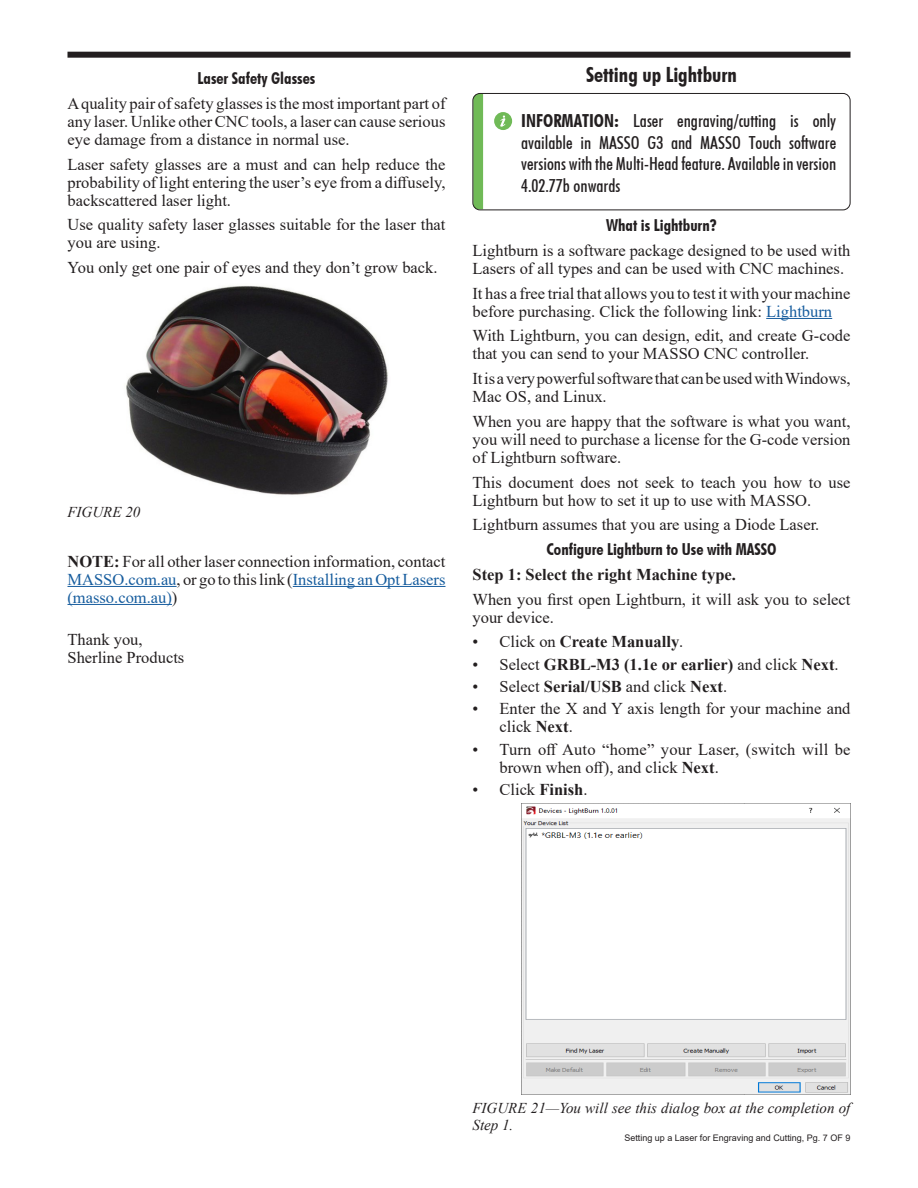
<style>
.page{position:relative;width:918px;height:1188px;background:#fff}
.page>*{position:absolute;margin:0;border:0;box-sizing:border-box;transform-origin:0 0}
.Subhead_1{font:21px "Futuri Condensed Bold SWFTE";color:#231f20}
.Info-Warning_text{font:18px/21.6px "Futuri Condensed Regular SWFTE";color:#231f20;text-align:justify}
.Body_text{font:16.5px/18px "Times New Roman";color:#231f20}
.bullets_indent{font:16.5px/18px "Times New Roman";color:#231f20}
.Subhead_2{font:16.5px "Futuri Condensed Bold SWFTE";color:#231f20}
.bullets_indent-2{font:700 16.5px "Times New Roman";color:#231f20}
.Body_text-2{font:700 16.5px "Times New Roman";color:#231f20}
.Thank_you{font:16.5px "Times New Roman";color:#231f20}
.t1{font:italic 15px/16.5px "Times New Roman";color:#231f20}
.t2{font:9px "Arial";color:#231f20}
.s1{font-weight:700}
.s2{color:#175d9e}
.s3{font-family:"Futuri Condensed Bold SWFTE"}
.s4{font-weight:400}
</style>
<div class="page">
<hr style="left:68px;top:586px;width:109px;height:1px;background:#175d9e">
<hr style="left:293px;top:586px;width:152px;height:1px;background:#175d9e">
<hr style="left:68px;top:604px;width:104px;height:1px;background:#175d9e">
<img style="left:126px;top:285px;width:262px;height:210px">
<hr style="left:766px;top:318px;width:66px;height:1px;background:#175d9e">
<svg style="left:473px;top:95px;width:10px;height:114px"></svg>
<div style="left:494px;top:112px;width:18px;height:18px;background:#70ba57;border-radius:50%"></div>
<svg style="left:500px;top:115px;width:5px;height:12px"></svg>
<div style="left:472px;top:93px;width:378px;height:117px;border:1px solid #231f20;border-radius:7px"></div>
<img style="left:521px;top:803px;width:329px;height:291px">
<div style="left:68px;top:52px;width:782px;height:6px;background:#231f20"></div>
<p class="Subhead_2" style="left:198px;top:68px;width:119px">Laser Safety Glasses</p>
<p class="Body_text" style="left:68px;top:94px;width:380px;text-align:justify">A quality pair of safety glasses is the most important part of any laser. Unlike other CNC tools, a laser can cause serious eye damage from a distance in normal use.</p>
<p class="Body_text" style="left:68px;top:155px;width:380px;text-align:justify">Laser safety glasses are a must and can help reduce the probability of light entering the user’s eye from a diffusely, backscattered laser light.</p>
<p class="Body_text" style="left:68px;top:215px;width:380px">Use quality safety laser glasses suitable for the laser that you are using.</p>
<p class="Body_text" style="left:68px;top:258px;width:372px">You only get one pair of eyes and they don’t grow back.</p>
<p class="t1" style="left:68px;top:504px;width:74px">FIGURE 20</p>
<p class="Body_text" style="left:68px;top:552px;width:380px;text-align:justify"><span class="s1">NOTE:</span> For all other laser connection information, contact <span class="s2">MASSO.com.au</span>, or go to this link (<span class="s2">Installing an Opt Lasers (masso.com.au)</span>)</p>
<p class="Thank_you" style="left:68px;top:628px;width:77px">Thank you,</p>
<p class="Thank_you" style="left:68px;top:646px;width:118px">Sherline Products</p>
<p class="Subhead_1" style="left:586px;top:61px;width:152px">Setting up Lightburn</p>
<p class="Info-Warning_text" style="left:521px;top:110px;width:316px"><span class="s3">INFORMATION:</span> Laser engraving/cutting is only available in MASSO G3 and MASSO Touch software versions with the Multi-Head feature. Available in version 4.02.77b onwards</p>
<p class="Subhead_2" style="left:606px;top:214px;width:112px">What is Lightburn?</p>
<p class="Body_text" style="left:472px;top:241px;width:380px">Lightburn is a software package designed to be used with<br>Lasers of all types and can be used with CNC machines.</p>
<p class="Body_text" style="left:472px;top:284px;width:380px">It has a free trial that allows you to test it with your machine before purchasing. Click the following link: <span class="s2">Lightburn</span></p>
<p class="Body_text" style="left:472px;top:326px;width:380px">With Lightburn, you can design, edit, and create G-code that you can send to your MASSO CNC controller.</p>
<p class="Body_text" style="left:472px;top:369px;width:380px">It is a very powerful software that can be used with Windows,<br>Mac OS, and Linux.</p>
<p class="Body_text" style="left:472px;top:412px;width:380px;text-align:justify">When you are happy that the software is what you want, you will need to purchase a license for the G-code version of Lightburn software.</p>
<p class="Body_text" style="left:472px;top:473px;width:380px">This document does not seek to teach you how to use<br>Lightburn but how to set it up to use with MASSO.</p>
<p class="Body_text" style="left:472px;top:515px;width:348px">Lightburn assumes that you are using a Diode Laser.</p>
<p class="Subhead_2" style="left:546px;top:538px;width:232px">Configure Lightburn to Use with MASSO</p>
<p class="Body_text-2" style="left:472px;top:562px;width:265px">Step 1: Select the right Machine type.</p>
<p class="Body_text" style="left:472px;top:590px;width:380px">When you first open Lightburn, it will ask you to select your device.</p>
<p class="bullets_indent-2" style="left:472px;top:630px;width:212px"><span class="s4">• Click on</span> Create Manually<span class="s4">.</span></p>
<p class="bullets_indent-2" style="left:472px;top:652px;width:368px"><span class="s4">• Select</span> GRBL-M3 (1.1e or earlier) <span class="s4">and click</span> Next<span class="s4">.</span></p>
<p class="bullets_indent" style="left:472px;top:677px;width:256px">• Select <span class="s1">Serial/USB</span> and click <span class="s1">Next</span>.</p>
<p class="bullets_indent" style="left:500px;top:699px;width:353px;text-indent:-27px">• Enter the X and Y axis length for your machine and click <span class="s1">Next</span>.</p>
<p class="bullets_indent" style="left:500px;top:740px;width:353px;text-indent:-27px">• Turn off Auto “home” your Laser, (switch will be brown when off), and click <span class="s1">Next</span>.</p>
<p class="bullets_indent" style="left:472px;top:780px;width:117px">• Click <span class="s1">Finish</span>.</p>
<p class="t1" style="left:472px;top:1100px;width:379px">FIGURE 21—You will see this dialog box at the completion of<br>Step 1.</p>
<p class="t2" style="left:624px;top:1131px;width:228px">Setting up a Laser for Engraving and Cutting, Pg. 7 OF 9</p>
</div>
